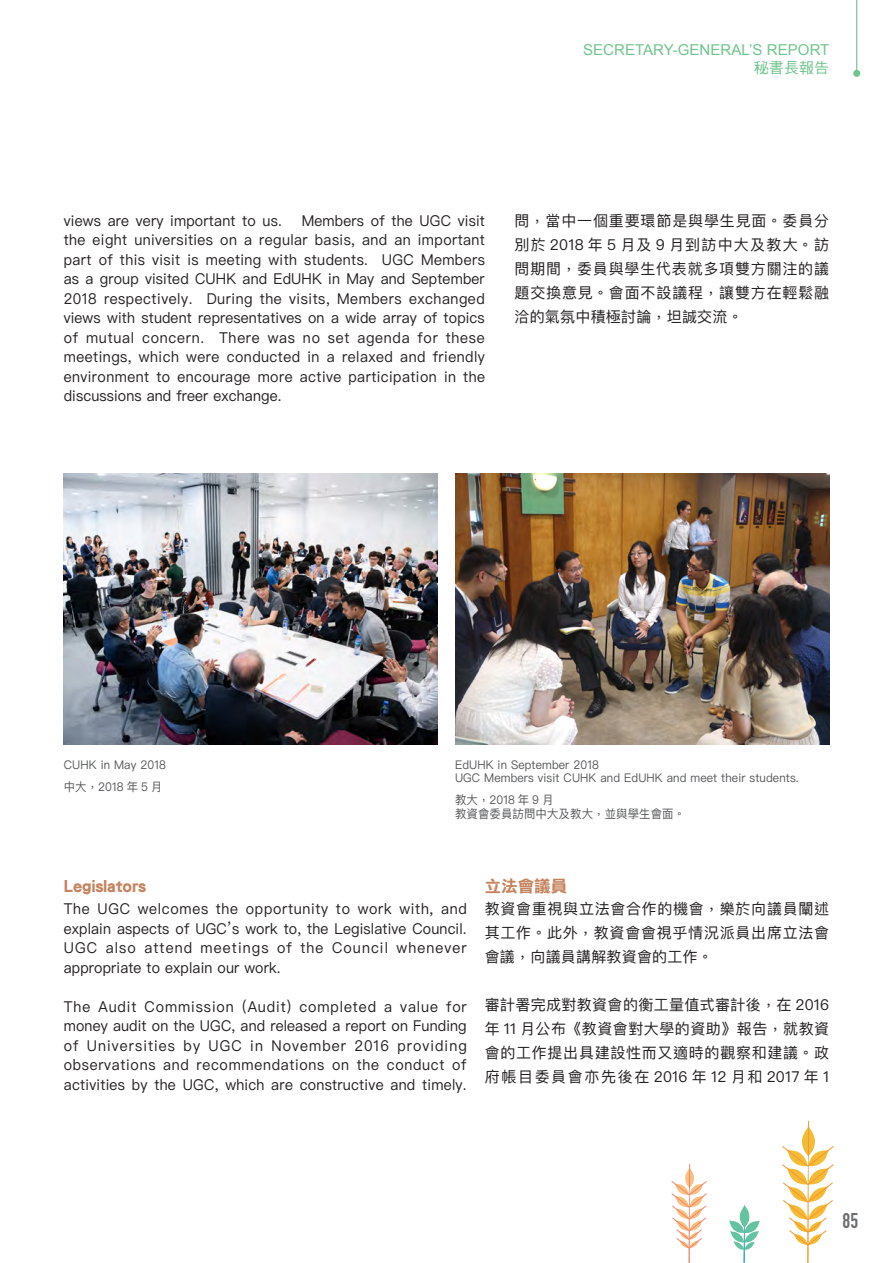
<style>
.page{position:relative;width:893px;height:1263px;background:#fff}
.page>*{position:absolute;margin:0;border:0;box-sizing:border-box;transform-origin:0 0}
.t1{font:700 21px "DIN Condensed";color:#6c6d70}
.t2{font:16.5px "DF Li Hei HK W7";color:#c68360}
.t3{font:15px/19.5px "Ping Fang HK";letter-spacing:.02em;color:#231f20;text-align:justify;scale:.95 1}
.t4{font:15px/24px "Ping Fang HK";letter-spacing:.02em;color:#231f20;text-align:justify}
.t5{font:15px "Arial";letter-spacing:.005em;color:#70c48e}
.t6{font:15px "DF Hei HK W5";letter-spacing:.005em;color:#70c48e}
.t7{font:12px/13.5px "Ping Fang HK";letter-spacing:.01em;color:#57585a;scale:.95 1}
</style>
<div class="page">
<hr style="left:688px;top:1178px;width:2px;height:85px;background:#f4856b">
<svg style="left:672px;top:1164px;width:34px;height:84px"></svg>
<hr style="left:807px;top:1142px;width:2px;height:121px;background:#f79730">
<svg style="left:782px;top:1125px;width:51px;height:120px"></svg>
<hr style="left:808px;top:1121px;width:1px;height:35px;background:#f79730">
<svg style="left:729px;top:1205px;width:31px;height:58px"></svg>
<hr style="left:856px;top:0;width:1px;height:71px;background:#70c48e">
<div style="left:853px;top:70px;width:7px;height:7px;background:#70c48e;border-radius:50%"></div>
<img style="left:64px;top:473px;width:374px;height:271px">
<img style="left:455px;top:473px;width:374px;height:271px">
<p class="t5" style="left:583px;top:40px;width:248px">SECRETARY-GENERAL’S REPORT</p>
<p class="t6" style="left:754px;top:60px;width:77px">秘書長報告</p>
<p class="t3" style="left:64px;top:210px;width:445px;text-indent:238px">Members of the UGC visit the eight universities on a regular basis, and an important part of this visit is meeting with students. UGC Members as a group visited CUHK and EdUHK in May and September 2018 respectively. During the visits, Members exchanged views with student representatives on a wide array of topics of mutual concern. There was no set agenda for these meetings, which were conducted in a relaxed and friendly environment to encourage more active participation in the discussions and freer exchange.</p>
<p class="t4" style="left:514px;top:208px;width:316px">問，當中一個重要環節是與學生見面。委員分別於 2018 年 5 月及 9 月到訪中大及教大。訪問期間，委員與學生代表就多項雙方關注的議題交換意見。會面不設議程，讓雙方在輕鬆融洽的氣氛中積極討論，坦誠交流。</p>
<p class="t3" style="left:64px;top:210px;width:231px">views are very important to us.</p>
<p class="t7" style="left:64px;top:753px;width:109px;line-height:22px">CUHK in May 2018中大，2018 年 5 月</p>
<p class="t7" style="left:455px;top:757px;width:363px">EdUHK in September 2018<br>UGC Members visit CUHK and EdUHK and meet their students.</p>
<p class="t7" style="left:455px;top:793px;width:244px">教大，2018 年 9 月<br>教資會委員訪問中大及教大，並與學生會面。</p>
<p class="t2" style="left:64px;top:877px;width:84px">Legislators</p>
<p class="t3" style="left:64px;top:899px;width:426px">The UGC welcomes the opportunity to work with, and explain aspects of UGC’s work to, the Legislative Council.<br>UGC also attend meetings of the Council whenever appropriate to explain our work.</p>
<p class="t3" style="left:64px;top:996px;width:426px">The Audit Commission (Audit) completed a value for money audit on the UGC, and released a report on Funding of Universities by UGC in November 2016 providing observations and recommendations on the conduct of activities by the UGC, which are constructive and timely.</p>
<p class="t2" style="left:485px;top:877px;width:84px">立法會議員</p>
<p class="t4" style="left:485px;top:897px;width:346px">教資會重視與立法會合作的機會，樂於向議員闡述其工作。此外，教資會會視乎情況派員出席立法會會議，向議員講解教資會的工作。</p>
<p class="t4" style="left:485px;top:993px;width:346px">審計署完成對教資會的衡工量值式審計後，在 2016年 11 月公布《教資會對大學的資助》報告，就教資會的工作提出具建設性而又適時的觀察和建議。政府帳目委員會亦先後在 2016 年 12 月和 2017 年 1</p>
<h1 class="t1" style="left:843px;top:1206px;width:17px">85</h1>
</div>
